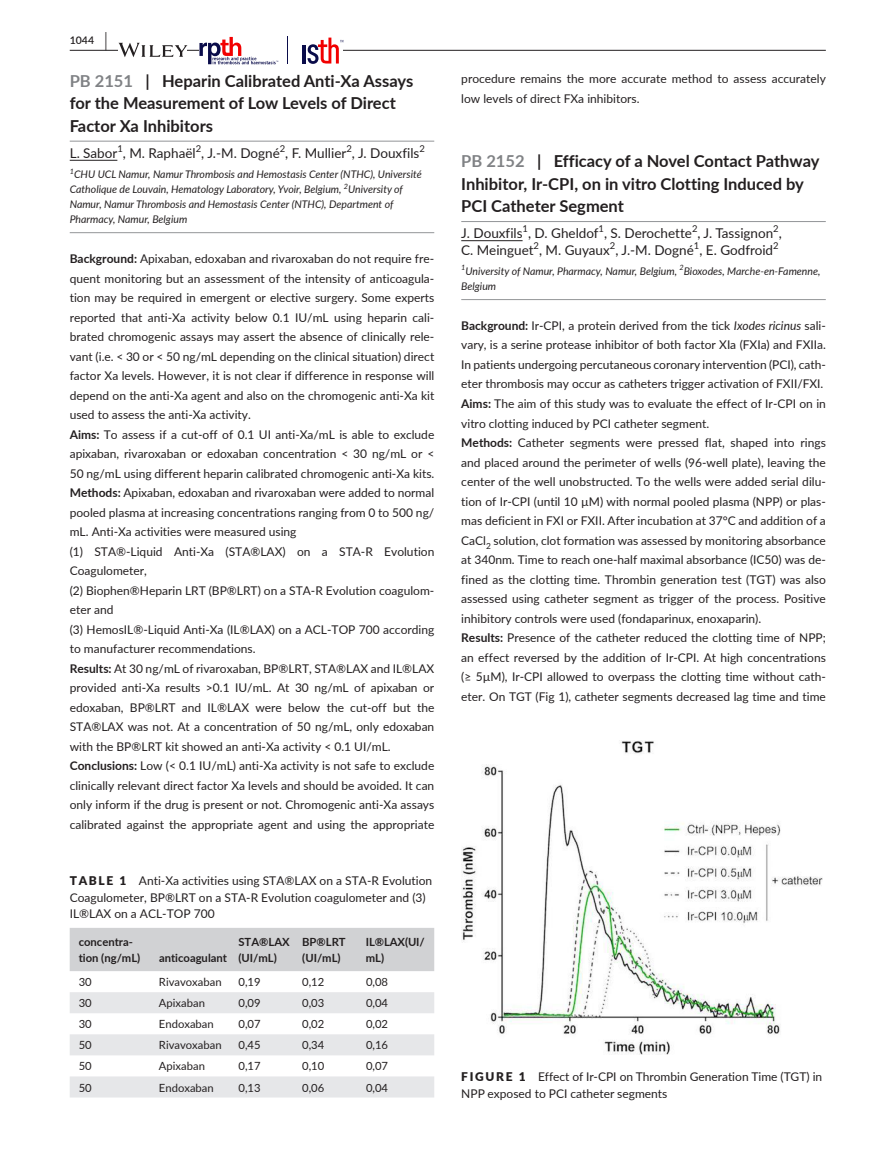
<style>
.page{position:relative;width:893px;height:1174px;background:#fff}
.page>*{position:absolute;margin:0;border:0;box-sizing:border-box;transform-origin:0 0}
.t1{font:700 16.5px/22.5px "Lato";color:#231f20}
.t2{font:13.5px/16.5px "Lato";color:#231f20}
.t3{font:12px/19.5px "Lato";color:#231f20}
.t4{font:11.25px "Lato";color:#231f20}
.t5{font:700 11.25px/15.8px "Lato";color:#231f20}
.t6{font:italic 10.5px/15px "Lato";color:#231f20}
.t7{font:600 10.5px "Lato";color:#231f20}
.t8{font:9.45px "Lato";color:#231f20}
.t9{font:italic 7.35px "Lato";color:#231f20}
.s1{font-size:19.5px}
.s2{color:#808285}
.s3{font-weight:700}
.s4{font-weight:900}
.s5{font-style:italic}
</style>
<div class="page">
<hr style="left:70px;top:50px;width:756px;height:1px;background:#231f20">
<svg style="left:119px;top:43px;width:68px;height:14px"></svg>
<div style="left:199px;top:36px;width:144px;height:28px;background:#fff"></div>
<hr style="left:303px;top:45px;width:3px;height:19px;background:#0a0c4a">
<svg style="left:308px;top:38px;width:35px;height:26px"></svg>
<svg style="left:199px;top:37px;width:79px;height:27px"></svg>
<hr style="left:70px;top:141px;width:364px;height:1px;background:#939598">
<hr style="left:70px;top:160px;width:47px;height:1px;background:#231f20">
<hr style="left:70px;top:232px;width:364px;height:1px;background:#939598">
<hr style="left:461px;top:221px;width:365px;height:1px;background:#939598">
<hr style="left:461px;top:240px;width:62px;height:1px;background:#231f20">
<hr style="left:461px;top:299px;width:365px;height:1px;background:#939598">
<div style="left:70px;top:928px;width:364px;height:43px;background:#d1d2d4"></div>
<svg style="left:70px;top:992px;width:364px;height:105px"></svg>
<img style="left:461px;top:741px;width:362px;height:313px">
<p class="t7" style="left:70px;top:34px;width:39px">1044 <span class="s1">|</span></p>
<h1 class="t1" style="left:70px;top:69px;width:345px"><span class="s2">PB 2151</span> | Heparin Calibrated Anti-Xa Assays for the Measurement of Low Levels of Direct<br>Factor Xa Inhibitors</h1>
<p class="t2" style="left:70px;top:144px;width:351px">L. Sabor , M. Raphaël , J.-M. Dogné , F. Mullier , J. Douxfils</p>
<p class="t8" style="left:117px;top:143px;width:7px">1</p>
<p class="t8" style="left:196px;top:143px;width:7px">2</p>
<p class="t8" style="left:280px;top:143px;width:7px">2</p>
<p class="t8" style="left:346px;top:143px;width:7px">2</p>
<p class="t8" style="left:419px;top:143px;width:7px">2</p>
<p class="t9" style="left:70px;top:166px;width:6px">1</p>
<p class="t6" style="left:70px;top:167px;width:354px;text-indent:4px">CHU UCL Namur, Namur Thrombosis and Hemostasis Center (NTHC), Université<br>Catholique de Louvain, Hematology Laboratory, Yvoir, Belgium,</p>
<p class="t9" style="left:344px;top:181px;width:6px">2</p>
<p class="t6" style="left:70px;top:182px;width:335px;text-indent:278px">University of<br>Namur, Namur Thrombosis and Hemostasis Center (NTHC), Department of<br>Pharmacy, Namur, Belgium</p>
<p class="t3" style="left:70px;top:249px;width:366px"><span class="s3">Background:</span> Apixaban, edoxaban and rivaroxaban do not require fre&shy;quent monitoring but an assessment of the intensity of anticoagula&shy;tion may be required in emergent or elective surgery. Some experts reported that anti-Xa activity below 0.1 IU/mL using heparin cali&shy;brated chromogenic assays may assert the absence of clinically rele&shy;vant (i.e. &lt; 30 or &lt; 50 ng/mL depending on the clinical situation) direct factor Xa levels. However, it is not clear if difference in response will depend on the anti-Xa agent and also on the chromogenic anti-Xa kit used to assess the anti-Xa activity.<br><span class="s3">Aims:</span> To assess if a cut-off of 0.1 UI anti-Xa/mL is able to exclude apixaban, rivaroxaban or edoxaban concentration &lt; 30 ng/mL or &lt; 50 ng/mL using different heparin calibrated chromogenic anti-Xa kits.<br><span class="s3">Methods:</span> Apixaban, edoxaban and rivaroxaban were added to normal pooled plasma at increasing concentrations ranging from 0 to 500 ng/ mL. Anti-Xa activities were measured using<br>(1) STA®-Liquid Anti-Xa (STA®LAX) on a STA-R Evolution Coagulometer,<br>(2) Biophen®Heparin LRT (BP®LRT) on a STA-R Evolution coagulom&shy;eter and<br>(3) HemosIL®-Liquid Anti-Xa (IL®LAX) on a ACL-TOP 700 according to manufacturer recommendations.<br><span class="s3">Results:</span> At 30 ng/mL of rivaroxaban, BP®LRT, STA®LAX and IL®LAX provided anti-Xa results &gt;0.1 IU/mL. At 30 ng/mL of apixaban or edoxaban, BP®LRT and IL®LAX were below the cut-off but the STA®LAX was not. At a concentration of 50 ng/mL, only edoxaban with the BP®LRT kit showed an anti-Xa activity &lt; 0.1 UI/mL.<br><span class="s3">Conclusions:</span> Low (&lt; 0.1 IU/mL) anti-Xa activity is not safe to exclude clinically relevant direct factor Xa levels and should be avoided. It can only inform if the drug is present or not. Chromogenic anti-Xa assays calibrated against the appropriate agent and using the appropriate</p>
<p class="t3" style="left:70px;top:872px;width:364px;line-height:16.5px"><span class="s4">TABLE 1</span> Anti-Xa activities using STA®LAX on a STA-R Evolution<br>Coagulometer, BP®LRT on a STA-R Evolution coagulometer and (3)<br>IL®LAX on a ACL-TOP 700</p>
<p class="t5" style="left:79px;top:934px;width:63px">concentra&shy;tion (ng/mL)</p>
<p class="t5" style="left:238px;top:934px;width:53px">STA®LAX (UI/mL)</p>
<p class="t5" style="left:302px;top:934px;width:45px">BP®LRT (UI/mL)</p>
<p class="t5" style="left:366px;top:934px;width:60px">IL®LAX(UI/ mL)</p>
<p class="t5" style="left:159px;top:949px;width:70px">anticoagulant</p>
<p class="t3" style="left:461px;top:69px;width:366px">procedure remains the more accurate method to assess accurately low levels of direct FXa inhibitors.</p>
<h1 class="t1" style="left:461px;top:149px;width:360px"><span class="s2">PB 2152</span> | Efficacy of a Novel Contact Pathway<br>Inhibitor, Ir-CPI, on in vitro Clotting Induced by<br>PCI Catheter Segment</h1>
<p class="t2" style="left:461px;top:225px;width:322px">J. Douxfils<sup>1</sup>, D. Gheldof<sup>1</sup>, S. Derochette<sup>2</sup>, J. Tassignon<sup>2</sup>,<br>C. Meinguet<sup>2</sup>, M. Guyaux<sup>2</sup>, J.-M. Dogné<sup>1</sup>, E. Godfroid<sup>2</sup></p>
<p class="t6" style="left:461px;top:264px;width:361px"><sup>1</sup>University of Namur, Pharmacy, Namur, Belgium, <sup>2</sup>Bioxodes, Marche-en-Famenne,<br>Belgium</p>
<p class="t3" style="left:461px;top:315px;width:366px"><span class="s3">Background:</span> Ir-CPI, a protein derived from the tick <span class="s5">Ixodes ricinus</span> sali&shy;vary, is a serine protease inhibitor of both factor XIa (FXIa) and FXIIa.<br>In patients undergoing percutaneous coronary intervention (PCI), cath&shy;eter thrombosis may occur as catheters trigger activation of FXII/FXI.<br><span class="s3">Aims:</span> The aim of this study was to evaluate the effect of Ir-CPI on in vitro clotting induced by PCI catheter segment.<br><span class="s3">Methods:</span> Catheter segments were pressed flat, shaped into rings and placed around the perimeter of wells (96-well plate), leaving the center of the well unobstructed. To the wells were added serial dilu&shy;tion of Ir-CPI (until 10 μM) with normal pooled plasma (NPP) or plas&shy;mas deficient in FXI or FXII. After incubation at 37°C and addition of a CaCl<sub>2</sub> solution, clot formation was assessed by monitoring absorbance at 340nm. Time to reach one-half maximal absorbance (IC50) was de&shy;fined as the clotting time. Thrombin generation test (TGT) was also assessed using catheter segment as trigger of the process. Positive inhibitory controls were used (fondaparinux, enoxaparin).<br><span class="s3">Results:</span> Presence of the catheter reduced the clotting time of NPP; an effect reversed by the addition of Ir-CPI. At high concentrations (≥ 5μM), Ir-CPI allowed to overpass the clotting time without cath&shy;eter. On TGT (Fig 1), catheter segments decreased lag time and time</p>
<p class="t4" style="left:79px;top:975px;width:15px">30</p>
<p class="t4" style="left:159px;top:975px;width:64px">Rivavoxaban</p>
<p class="t4" style="left:238px;top:975px;width:24px">0,19</p>
<p class="t4" style="left:302px;top:975px;width:24px">0,12</p>
<p class="t4" style="left:366px;top:975px;width:24px">0,08</p>
<p class="t4" style="left:79px;top:996px;width:15px">30</p>
<p class="t4" style="left:159px;top:996px;width:47px">Apixaban</p>
<p class="t4" style="left:238px;top:996px;width:24px">0,09</p>
<p class="t4" style="left:302px;top:996px;width:24px">0,03</p>
<p class="t4" style="left:366px;top:996px;width:24px">0,04</p>
<p class="t4" style="left:79px;top:1017px;width:15px">30</p>
<p class="t4" style="left:159px;top:1017px;width:56px">Endoxaban</p>
<p class="t4" style="left:238px;top:1017px;width:24px">0,07</p>
<p class="t4" style="left:302px;top:1017px;width:24px">0,02</p>
<p class="t4" style="left:366px;top:1017px;width:24px">0,02</p>
<p class="t4" style="left:79px;top:1038px;width:15px">50</p>
<p class="t4" style="left:159px;top:1038px;width:64px">Rivavoxaban</p>
<p class="t4" style="left:238px;top:1038px;width:24px">0,45</p>
<p class="t4" style="left:302px;top:1038px;width:24px">0,34</p>
<p class="t4" style="left:366px;top:1038px;width:24px">0,16</p>
<p class="t4" style="left:79px;top:1059px;width:15px">50</p>
<p class="t4" style="left:159px;top:1059px;width:47px">Apixaban</p>
<p class="t4" style="left:238px;top:1059px;width:24px">0,17</p>
<p class="t4" style="left:302px;top:1059px;width:24px">0,10</p>
<p class="t4" style="left:366px;top:1059px;width:24px">0,07</p>
<p class="t4" style="left:79px;top:1080px;width:15px">50</p>
<p class="t4" style="left:159px;top:1080px;width:56px">Endoxaban</p>
<p class="t4" style="left:238px;top:1080px;width:24px">0,13</p>
<p class="t4" style="left:302px;top:1080px;width:24px">0,06</p>
<p class="t4" style="left:366px;top:1080px;width:24px">0,04</p>
<p class="t3" style="left:461px;top:1068px;width:362px;line-height:16.5px"><span class="s4">FIGURE 1</span> Effect of Ir-CPI on Thrombin Generation Time (TGT) in<br>NPP exposed to PCI catheter segments</p>
</div>
